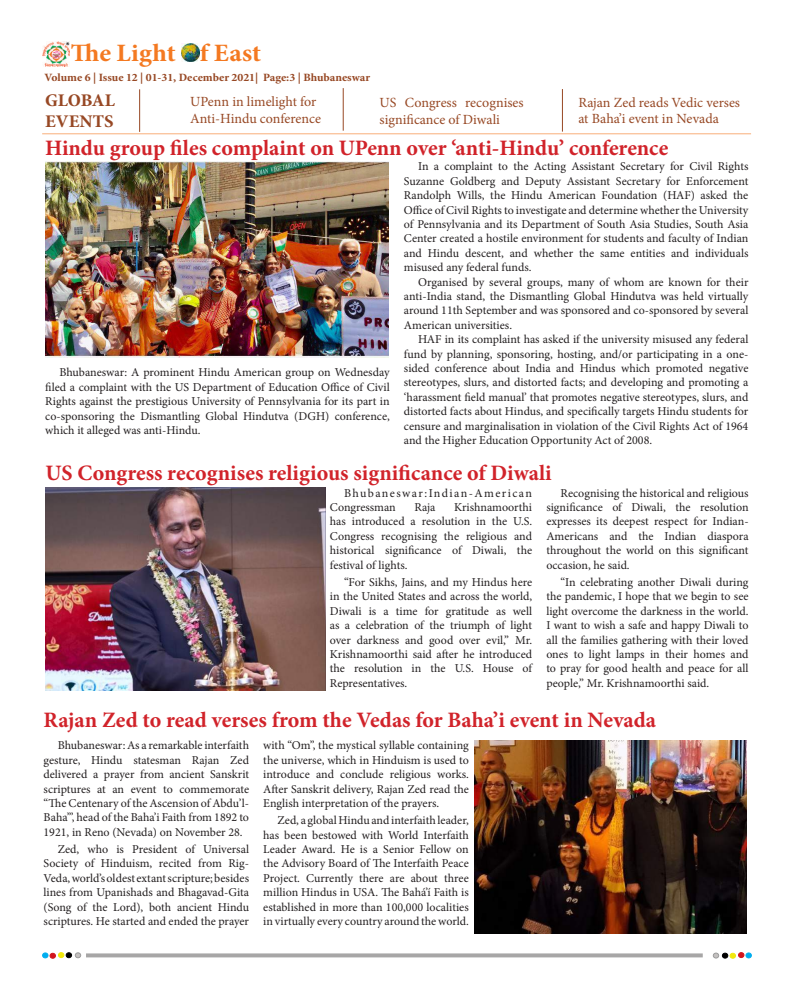
<style>
.page{position:relative;width:794px;height:993px;background:#fff}
.page>*{position:absolute;margin:0;border:0;box-sizing:border-box;transform-origin:0 0}
.t1{font:700 condensed 25.3px "Minion Pro";letter-spacing:.005em;color:#f47921;scale:1.12 1}
.t2{font:700 22px "Minion Pro";color:#d1232a}
.t3{font:700 condensed 18px/21.6px "Minion Pro";color:#974824;scale:1.12 1}
.t4{font:14px/16.8px "Minion Pro";color:#974824}
.t5{font:12px/14.4px "Minion Pro";color:#231f20;text-align:justify}
.t6{font:12px/14.4px "Minion Pro";letter-spacing:.11em;color:#231f20}
.t7{font:700 condensed 11.3px "Minion Pro";color:#974824;scale:1.12 1}
</style>
<div class="page">
<svg style="left:86px;top:953px;width:617px;height:4px;background:#b0afaf"></svg>
<div style="left:42px;top:952px;width:7px;height:6px;border:1px solid #00aeef;border-radius:50%"></div>
<svg style="left:43px;top:952px;width:38px;height:6px"></svg>
<div style="left:745px;top:952px;width:7px;height:6px;border:1px solid #00aeef;border-radius:50%"></div>
<svg style="left:713px;top:952px;width:38px;height:6px"></svg>
<hr style="left:139px;top:89px;width:1px;height:43px;background:#974824">
<hr style="left:343px;top:88px;width:1px;height:43px;background:#974824">
<hr style="left:562px;top:89px;width:1px;height:42px;background:#974824">
<hr style="left:42px;top:133px;width:709px;height:1px;background:#f47921">
<img style="left:43px;top:42px;width:27px;height:25px">
<img style="left:181px;top:43px;width:18px;height:19px">
<img style="left:45px;top:162px;width:344px;height:195px">
<img style="left:45px;top:487px;width:281px;height:203px">
<img style="left:474px;top:740px;width:272px;height:192px">
<h1 class="t1" style="left:71px;top:35px;width:171px">The Light Of East</h1>
<p class="t7" style="left:45px;top:70px;width:292px">Volume 6 | Issue 12 | 01-31, December 2021| Page:3 | Bhubaneswar</p>
<h3 class="t3" style="left:45px;top:89px;width:64px">GLOBAL<br>EVENTS</h3>
<p class="t4" style="left:379px;top:94px;width:146px">US Congress recognises significance of Diwali</p>
<p class="t4" style="left:578px;top:94px;width:163px">Rajan Zed reads Vedic verses at Baha’i event in Nevada</p>
<p class="t4" style="left:190px;top:93px;width:132px">UPenn in limelight for<br>Anti-Hindu conference</p>
<h2 class="t2" style="left:45px;top:132px;width:624px">Hindu group files complaint on UPenn over ‘anti-Hindu’ conference</h2>
<p class="t5" style="left:404px;top:159px;width:346px;text-indent:14px">In a complaint to the Acting Assistant Secretary for Civil Rights Suzanne Goldberg and Deputy Assistant Secretary for Enforcement Randolph Wills, the Hindu American Foundation (HAF) asked the Office of Civil Rights to investigate and determine whether the University of Pennsylvania and its Department of South Asia Studies, South Asia Center created a hostile environment for students and faculty of Indian and Hindu descent, and whether the same entities and individuals misused any federal funds.</p>
<p class="t5" style="left:404px;top:274px;width:346px;text-indent:14px">Organised by several groups, many of whom are known for their anti-India stand, the Dismantling Global Hindutva was held virtually around 11th September and was sponsored and co-sponsored by several American universities.</p>
<p class="t5" style="left:404px;top:332px;width:346px;text-indent:14px">HAF in its complaint has asked if the university misused any federal fund by planning, sponsoring, hosting, and/or participating in a one&shy;sided conference about India and Hindus which promoted negative stereotypes, slurs, and distorted facts; and developing and promoting a ‘harassment field manual’ that promotes negative stereotypes, slurs, and distorted facts about Hindus, and specifically targets Hindu students for censure and marginalisation in violation of the Civil Rights Act of 1964 and the Higher Education Opportunity Act of 2008.</p>
<p class="t5" style="left:45px;top:365px;width:346px;text-indent:14px">Bhubaneswar: A prominent Hindu American group on Wednesday filed a complaint with the US Department of Education Office of Civil Rights against the prestigious University of Pennsylvania for its part in co-sponsoring the Dismantling Global Hindutva (DGH) conference, which it alleged was anti-Hindu.</p>
<h2 class="t2" style="left:45px;top:457px;width:508px">US Congress recognises religious significance of Diwali</h2>
<p class="t6" style="left:330px;top:485px;width:204px;text-indent:14px">Bhubaneswar:Indian-American<br>Congressman</p>
<p class="t5" style="left:546px;top:485px;width:204px;text-indent:14px">Recognising the historical and religious significance of Diwali, the resolution expresses its deepest respect for Indian-Americans and the Indian diaspora throughout the world on this significant occasion, he said.</p>
<p class="t5" style="left:546px;top:574px;width:204px;text-indent:14px">“In celebrating another Diwali during the pandemic, I hope that we begin to see light overcome the darkness in the world.<br>I want to wish a safe and happy Diwali to all the families gathering with their loved ones to light lamps in their homes and to pray for good health and peace for all people,” Mr. Krishnamoorthi said.</p>
<p class="t5" style="left:330px;top:500px;width:204px;text-indent:124px">Krishnamoorthi has introduced a resolution in the U.S.<br>Congress recognising the religious and historical significance of Diwali, the festival of lights.</p>
<p class="t5" style="left:330px;top:574px;width:204px;text-indent:14px">“For Sikhs, Jains, and my Hindus here in the United States and across the world, Diwali is a time for gratitude as well as a celebration of the triumph of light over darkness and good over evil,” Mr.<br>Krishnamoorthi said after he introduced the resolution in the U.S. House of Representatives.</p>
<p class="t5" style="left:414px;top:500px;width:23px">Raja</p>
<h2 class="t2" style="left:43px;top:704px;width:614px">Rajan Zed to read verses from the Vedas for Baha’i event in Nevada</h2>
<p class="t5" style="left:44px;top:738px;width:207px;text-indent:14px">Bhubaneswar: As a remarkable interfaith gesture, Hindu statesman Rajan Zed delivered a prayer from ancient Sanskrit scriptures at an event to commemorate “The Centenary of the Ascension of Abdu’l-Baha’”, head of the Baha’i Faith from 1892 to 1921, in Reno (Nevada) on November 28.</p>
<p class="t5" style="left:44px;top:841px;width:207px;text-indent:14px">Zed, who is President of Universal Society of Hinduism, recited from Rig-Veda, world’s oldest extant scripture; besides lines from Upanishads and Bhagavad-Gita (Song of the Lord), both ancient Hindu scriptures. He started and ended the prayer</p>
<p class="t5" style="left:263px;top:738px;width:207px">with “Om”, the mystical syllable containing the universe, which in Hinduism is used to introduce and conclude religious works.<br>After Sanskrit delivery, Rajan Zed read the English interpretation of the prayers.</p>
<p class="t5" style="left:263px;top:813px;width:207px;text-indent:14px">Zed, a global Hindu and interfaith leader, has been bestowed with World Interfaith Leader Award. He is a Senior Fellow on the Advisory Board of The Interfaith Peace Project. Currently there are about three million Hindus in USA. The Bahá’í Faith is established in more than 100,000 localities in virtually every country around the world.</p>
</div>
